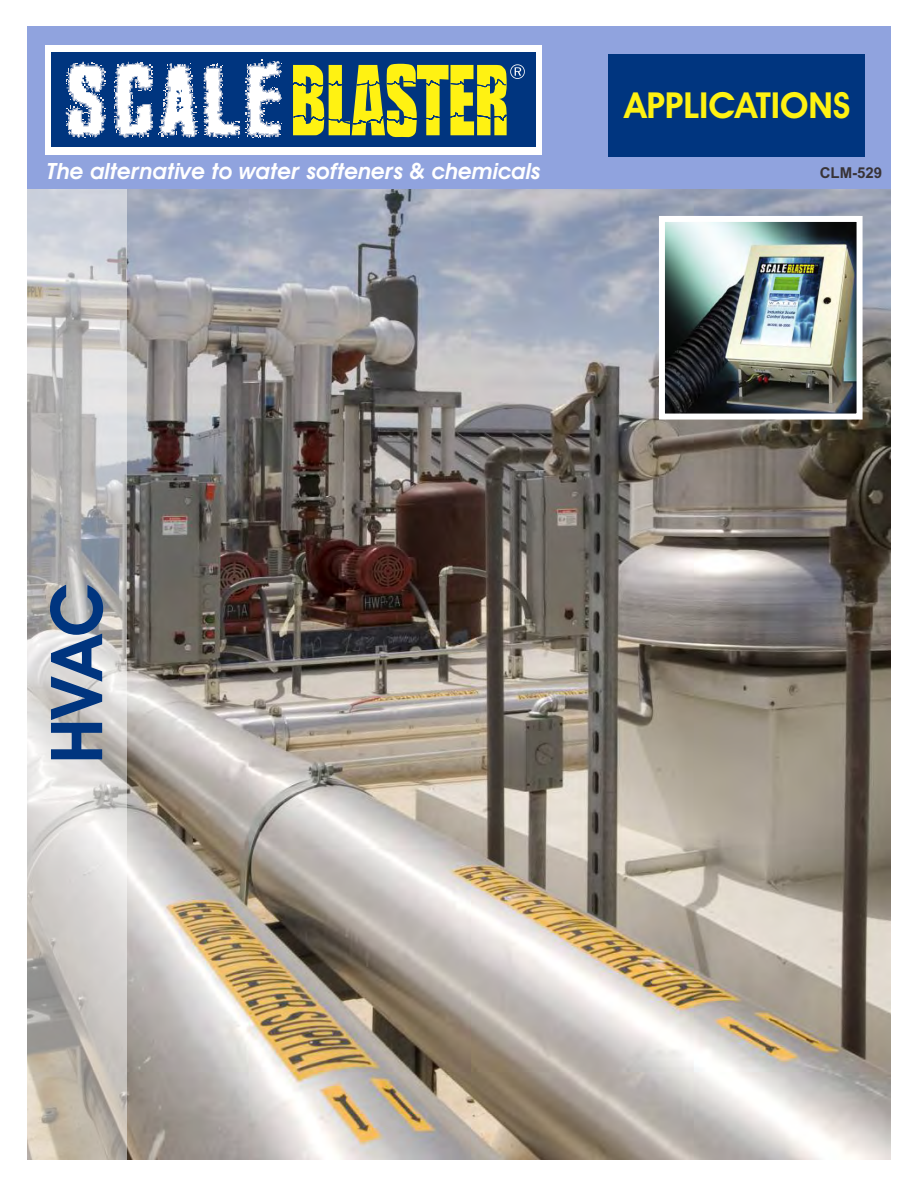
<style>
.page{position:relative;width:918px;height:1188px;background:#fff}
.page>*{position:absolute;margin:0;border:0;box-sizing:border-box;transform-origin:0 0}
.t1{font:600 72px "Avant Garde IT Cby BT";color:#00357f}
.t2{font:600 36px "Avant Garde IT Cby BT";color:#fff212}
.t3{font:italic 600 22.5px "Avant Garde IT Cby BT";color:#fff}
.t4{font:700 15px "Arial";color:#383336}
</style>
<div class="page">
<img style="left:126px;top:189px;width:765px;height:970px">
<div style="left:27px;top:26px;width:864px;height:163px;background:#90a3de"></div>
<img style="left:666px;top:223px;width:190px;height:190px">
<div style="left:659px;top:216px;width:204px;height:204px;border:6px solid #fff"></div>
<div style="left:27px;top:189px;width:99px;height:970px;background:#fff;opacity:.5"></div>
<div style="left:608px;top:54px;width:257px;height:103px;background:#00357f"></div>
<div style="left:45px;top:45px;width:497px;height:109px;background:#fff"></div>
<div style="left:51px;top:53px;width:485px;height:94px;background:#00357f"></div>
<svg style="left:66px;top:62px;width:40px;height:76px"></svg>
<svg style="left:114px;top:60px;width:168px;height:78px"></svg>
<svg style="left:293px;top:64px;width:232px;height:74px"></svg>
<h2 class="t2" style="left:625px;top:91px;width:227px">APPLICATIONS</h2>
<p class="t3" style="left:47px;top:162px;width:496px">The alternative to water softeners &amp; chemicals</p>
<p class="t4" style="left:820px;top:167px;width:64px">CLM-529</p>
<h1 class="t1" style="left:47px;top:764px;width:182px;rotate:-90deg">HVAC</h1>
</div>
